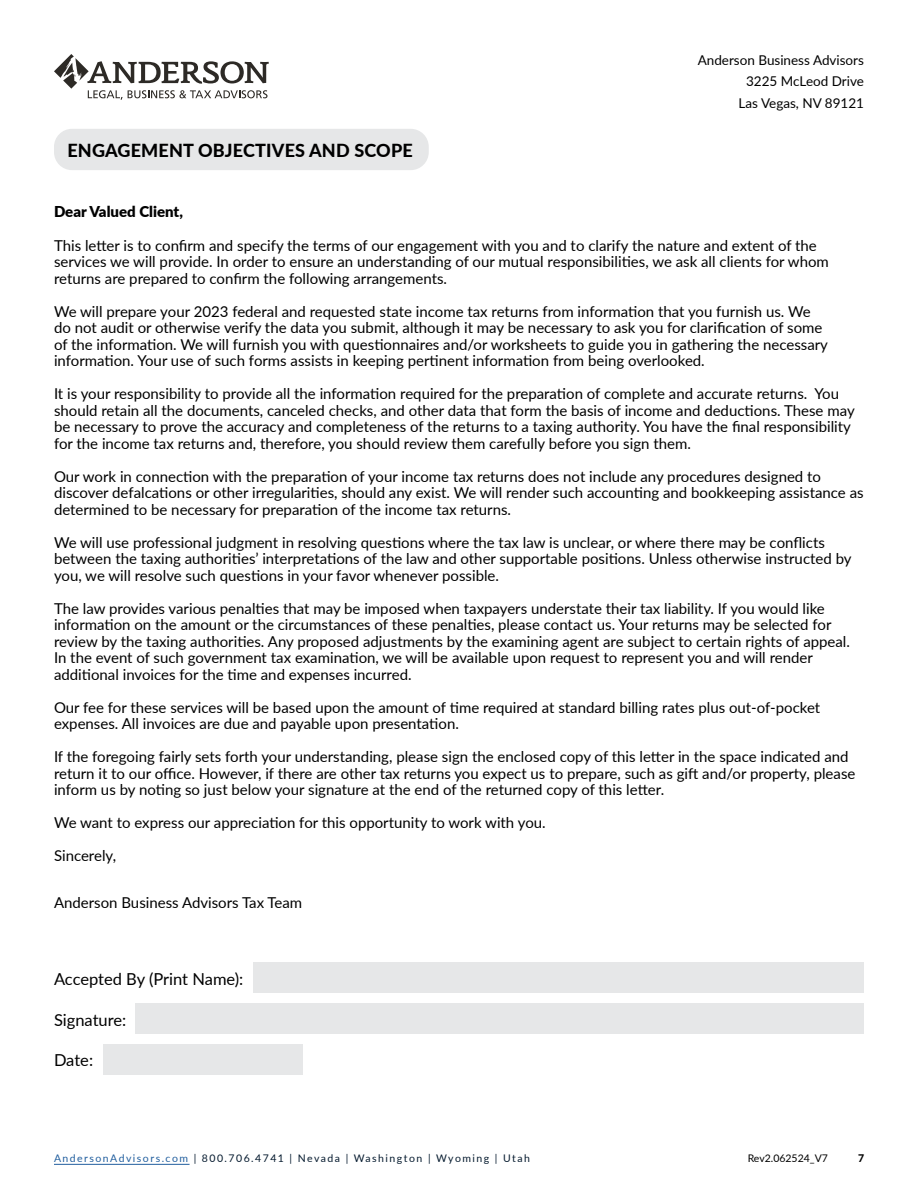
<style>
.page{position:relative;width:918px;height:1188px;background:#fff}
.page>*{position:absolute;margin:0;border:0;box-sizing:border-box;transform-origin:0 0}
.t1{font:800 18px "Lato";letter-spacing:.01em;color:#000}
.t2{font:16.5px "Lato";letter-spacing:-.005em;color:#000}
.t3{font:15px/16.5px "Lato";color:#000}
.t4{font:900 15px "Lato";color:#000}
.t5{font:13.5px/21.5px "Lato";color:#000;text-align:right}
.t6{font:10.5px "Lato";letter-spacing:.14em;color:#051a2e}
.t7{font:10.5px "Lato";color:#000}
.t8{font:800 10.5px "Lato";color:#000}
.s1{color:#215e9e}
</style>
<div class="page">
<hr style="left:54px;top:1164px;width:136px;height:1px;background:#215e9e">
<svg style="left:54px;top:54px;width:215px;height:46px"></svg>
<div style="left:54px;top:129px;width:375px;height:41px;background:#e6e7e8;border-radius:18px"></div>
<div style="left:254px;top:963px;width:610px;height:30px;background:#e6e7e8"></div>
<div style="left:135px;top:1003px;width:729px;height:30px;background:#e6e7e8"></div>
<div style="left:103px;top:1044px;width:199px;height:31px;background:#e6e7e8"></div>
<p class="t1" style="left:67px;top:137px;width:347px">ENGAGEMENT OBJECTIVES AND SCOPE</p>
<p class="t5" style="left:698px;top:49px;width:168px">Anderson Business Advisors<br>3225 McLeod Drive<br>Las Vegas, NV 89121</p>
<p class="t4" style="left:54px;top:200px;width:130px">Dear Valued Client,</p>
<p class="t3" style="left:54px;top:236px;width:776px">This letter is to confirm and specify the terms of our engagement with you and to clarify the nature and extent of the services we will provide. In order to ensure an understanding of our mutual responsibilities, we ask all clients for whom returns are prepared to confirm the following arrangements.</p>
<p class="t3" style="left:54px;top:302px;width:775px">We will prepare your 2023 federal and requested state income tax returns from information that you furnish us. We do not audit or otherwise verify the data you submit, although it may be necessary to ask you for clarification of some of the information. We will furnish you with questionnaires and/or worksheets to guide you in gathering the necessary information. Your use of such forms assists in keeping pertinent information from being overlooked.</p>
<p class="t3" style="left:54px;top:385px;width:802px">It is your responsibility to provide all the information required for the preparation of complete and accurate returns. You should retain all the documents, canceled checks, and other data that form the basis of income and deductions. These may be necessary to prove the accuracy and completeness of the returns to a taxing authority. You have the final responsibility for the income tax returns and, therefore, you should review them carefully before you sign them.</p>
<p class="t3" style="left:54px;top:467px;width:811px">Our work in connection with the preparation of your income tax returns does not include any procedures designed to discover defalcations or other irregularities, should any exist. We will render such accounting and bookkeeping assistance as determined to be necessary for preparation of the income tax returns.</p>
<p class="t3" style="left:54px;top:533px;width:799px">We will use professional judgment in resolving questions where the tax law is unclear, or where there may be conflicts between the taxing authorities’ interpretations of the law and other supportable positions. Unless otherwise instructed by you, we will resolve such questions in your favor whenever possible.</p>
<p class="t3" style="left:54px;top:599px;width:798px">The law provides various penalties that may be imposed when taxpayers understate their tax liability. If you would like information on the amount or the circumstances of these penalties, please contact us. Your returns may be selected for review by the taxing authorities. Any proposed adjustments by the examining agent are subject to certain rights of appeal.<br>In the event of such government tax examination, we will be available upon request to represent you and will render additional invoices for the time and expenses incurred.</p>
<p class="t3" style="left:54px;top:698px;width:768px">Our fee for these services will be based upon the amount of time required at standard billing rates plus out-of-pocket expenses. All invoices are due and payable upon presentation.</p>
<p class="t3" style="left:54px;top:748px;width:803px">If the foregoing fairly sets forth your understanding, please sign the enclosed copy of this letter in the space indicated and return it to our office. However, if there are other tax returns you expect us to prepare, such as gift and/or property, please inform us by noting so just below your signature at the end of the returned copy of this letter.</p>
<p class="t3" style="left:54px;top:814px;width:493px">We want to express our appreciation for this opportunity to work with you.</p>
<p class="t3" style="left:54px;top:847px;width:64px">Sincerely,</p>
<p class="t3" style="left:54px;top:893px;width:250px">Anderson Business Advisors Tax Team</p>
<p class="t2" style="left:54px;top:967px;width:191px">Accepted By (Print Name):</p>
<p class="t2" style="left:54px;top:1008px;width:74px">Signature:</p>
<p class="t2" style="left:54px;top:1048px;width:41px">Date:</p>
<p class="t6" style="left:54px;top:1151px;width:478px"><span class="s1">AndersonAdvisors.com</span> | 800.706.4741 | Nevada | Washington | Wyoming | Utah</p>
<p class="t7" style="left:748px;top:1151px;width:82px">Rev2.062524_V7</p>
<p class="t8" style="left:858px;top:1150px;width:8px">7</p>
</div>
